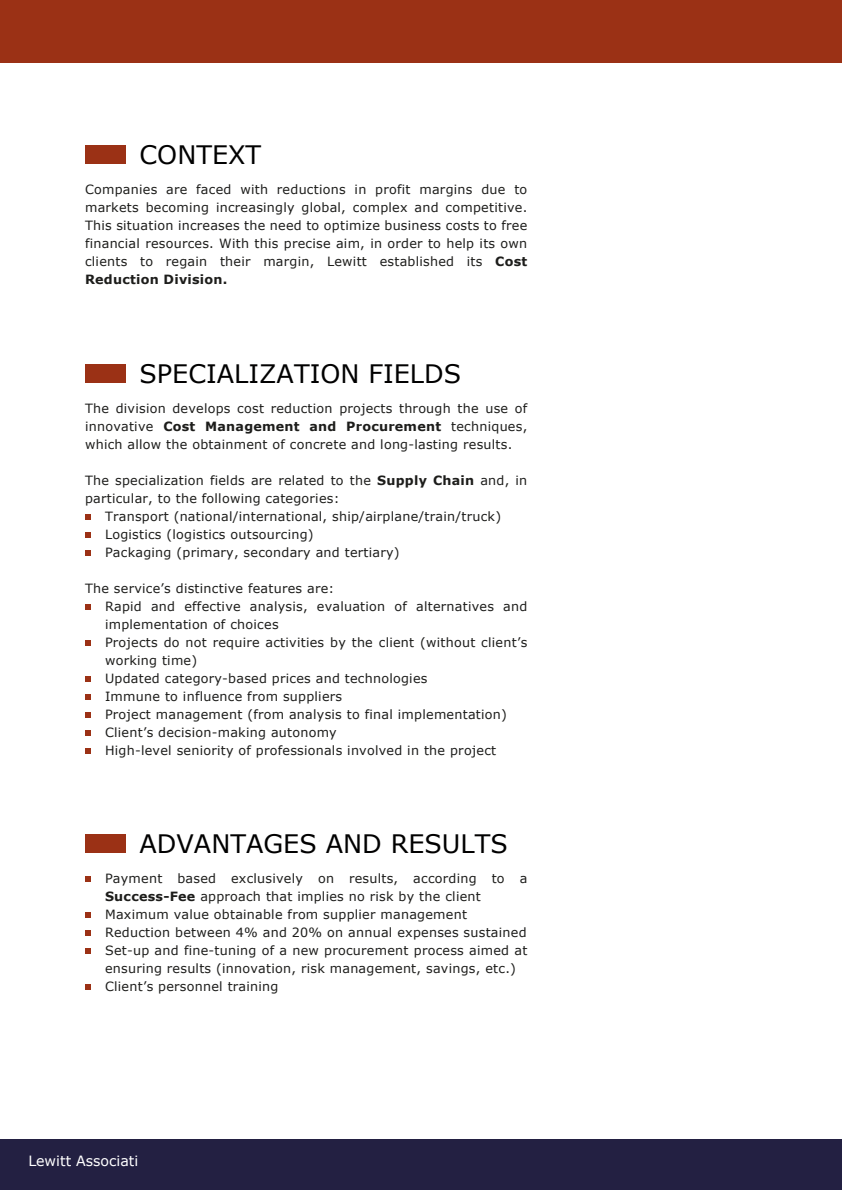
<style>
.page{position:relative;width:842px;height:1190px;background:#fff}
.page>*{position:absolute;margin:0;border:0;box-sizing:border-box;transform-origin:0 0}
.t1{font:25.4px "Verdana";color:#010000}
.t2{font:14.2px "Verdana";color:#fff}
.t3{font:12.8px/18px "Verdana";letter-spacing:.02em;color:#1d1d1b;text-align:justify}
.s1{font-weight:700}
</style>
<div class="page">
<div style="left:0;top:0;width:842px;height:62px;background:#9b3115"></div>
<div style="left:0;top:1139px;width:842px;height:51px;background:#232042"></div>
<div style="left:85px;top:145px;width:40px;height:19px;background:#9b3115"></div>
<svg style="left:85px;top:913px;width:6px;height:5px"></svg>
<svg style="left:85px;top:949px;width:6px;height:5px"></svg>
<svg style="left:85px;top:931px;width:6px;height:5px"></svg>
<svg style="left:85px;top:985px;width:6px;height:5px"></svg>
<svg style="left:85px;top:877px;width:6px;height:5px"></svg>
<div style="left:85px;top:834px;width:40px;height:19px;background:#9b3115"></div>
<div style="left:85px;top:364px;width:40px;height:19px;background:#9b3115"></div>
<svg style="left:85px;top:515px;width:6px;height:5px"></svg>
<svg style="left:85px;top:533px;width:6px;height:5px"></svg>
<svg style="left:85px;top:551px;width:6px;height:5px"></svg>
<svg style="left:85px;top:677px;width:6px;height:5px"></svg>
<svg style="left:85px;top:695px;width:6px;height:5px"></svg>
<svg style="left:85px;top:641px;width:6px;height:5px"></svg>
<svg style="left:85px;top:605px;width:6px;height:5px"></svg>
<svg style="left:85px;top:713px;width:6px;height:5px"></svg>
<svg style="left:85px;top:731px;width:6px;height:5px"></svg>
<svg style="left:85px;top:749px;width:6px;height:5px"></svg>
<h1 class="t1" style="left:140px;top:138px;width:123px">CONTEXT</h1>
<p class="t3" style="left:85px;top:180px;width:444px">Companies are faced with reductions in profit margins due to markets becoming increasingly global, complex and competitive.<br>This situation increases the need to optimize business costs to free financial resources. With this precise aim, in order to help its own clients to regain their margin, Lewitt established its <span class="s1">Cost Reduction Division.</span></p>
<h1 class="t1" style="left:140px;top:357px;width:323px">SPECIALIZATION FIELDS</h1>
<p class="t3" style="left:85px;top:399px;width:444px">The division develops cost reduction projects through the use of innovative <span class="s1">Cost Management and Procurement</span> techniques, which allow the obtainment of concrete and long-lasting results.</p>
<p class="t3" style="left:85px;top:471px;width:444px">The specialization fields are related to the <span class="s1">Supply Chain</span> and, in</p>
<p class="t3" style="left:85px;top:489px;width:256px">particular, to the following categories:</p>
<p class="t3" style="left:105px;top:507px;width:398px">Transport (national/international, ship/airplane/train/truck)</p>
<p class="t3" style="left:105px;top:525px;width:210px">Logistics (logistics outsourcing)</p>
<p class="t3" style="left:105px;top:543px;width:296px">Packaging (primary, secondary and tertiary)</p>
<p class="t3" style="left:105px;top:579px;width:424px;text-align:left;text-indent:-20px">The service’s distinctive features are:<br>Rapid and effective analysis, evaluation of alternatives and implementation of choices<br>Projects do not require activities by the client (without client’s working time)<br>Updated category-based prices and technologies<br>Immune to influence from suppliers<br>Project management (from analysis to final implementation)<br>Client’s decision-making autonomy<br>High-level seniority of professionals involved in the project</p>
<h1 class="t1" style="left:140px;top:827px;width:370px">ADVANTAGES AND RESULTS</h1>
<p class="t3" style="left:105px;top:869px;width:424px;text-align:left">Payment based exclusively on results, according to a <span class="s1">Success-Fee</span> approach that implies no risk by the client Maximum value obtainable from supplier management Reduction between 4% and 20% on annual expenses sustained Set-up and fine-tuning of a new procurement process aimed at ensuring results (innovation, risk management, savings, etc.)<br>Client’s personnel training</p>
<p class="t2" style="left:28px;top:1152px;width:112px">Lewitt Associati</p>
</div>
